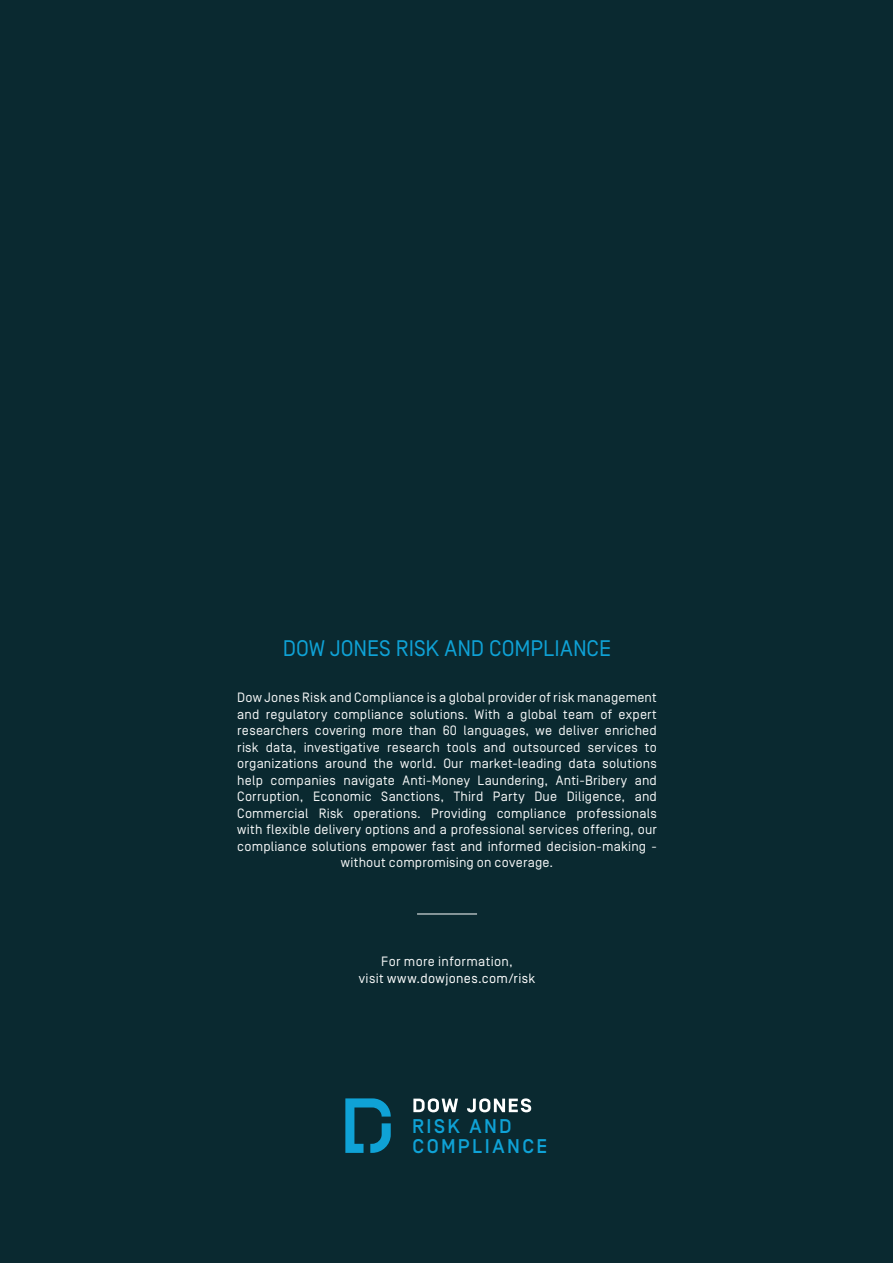
<style>
.page{position:relative;width:893px;height:1263px;background:#0a2930}
.page>*{position:absolute;margin:0;border:0;box-sizing:border-box;transform-origin:0 0}
._2nd_level_subhead_s{font:22.5px "Simplon Norm";color:#0fa2d6}
.t1{font:500 19.8px/20.5px "Simplon Norm";letter-spacing:.125em;color:#0fa2d6}
.Body{font:13.5px/16.5px "Simplon Norm";letter-spacing:.015em;color:#f5f7f7;text-align:center}
.s1{color:#fff}
</style>
<div class="page">
<hr style="left:417px;top:913px;width:60px;height:1px;background:#fff">
<svg style="left:413px;top:1098px;width:45px;height:14px"></svg>
<svg style="left:467px;top:1098px;width:64px;height:14px"></svg>
<svg style="left:345px;top:1098px;width:46px;height:55px"></svg>
<p class="_2nd_level_subhead_s" style="left:283px;top:636px;width:330px">DOW JONES RISK AND COMPLIANCE</p>
<p class="Body" style="left:237px;top:689px;width:421px">Dow Jones Risk and Compliance is a global provider of risk management and regulatory compliance solutions. With a global team of expert researchers covering more than 60 languages, we deliver enriched risk data, investigative research tools and outsourced services to organizations around the world. Our market-leading data solutions help companies navigate Anti-Money Laundering, Anti-Bribery and Corruption, Economic Sanctions, Third Party Due Diligence, and Commercial Risk operations. Providing compliance professionals with flexible delivery options and a professional services offering, our compliance solutions empower fast and informed decision-making - without compromising on coverage.</p>
<p class="Body" style="left:359px;top:953px;width:178px">For more information,<br>visit <span class="s1">www.dowjones.com/risk</span></p>
<p class="t1" style="left:412px;top:1116px;width:137px">RISK AND<br>COMPLIANCE</p>
</div>
